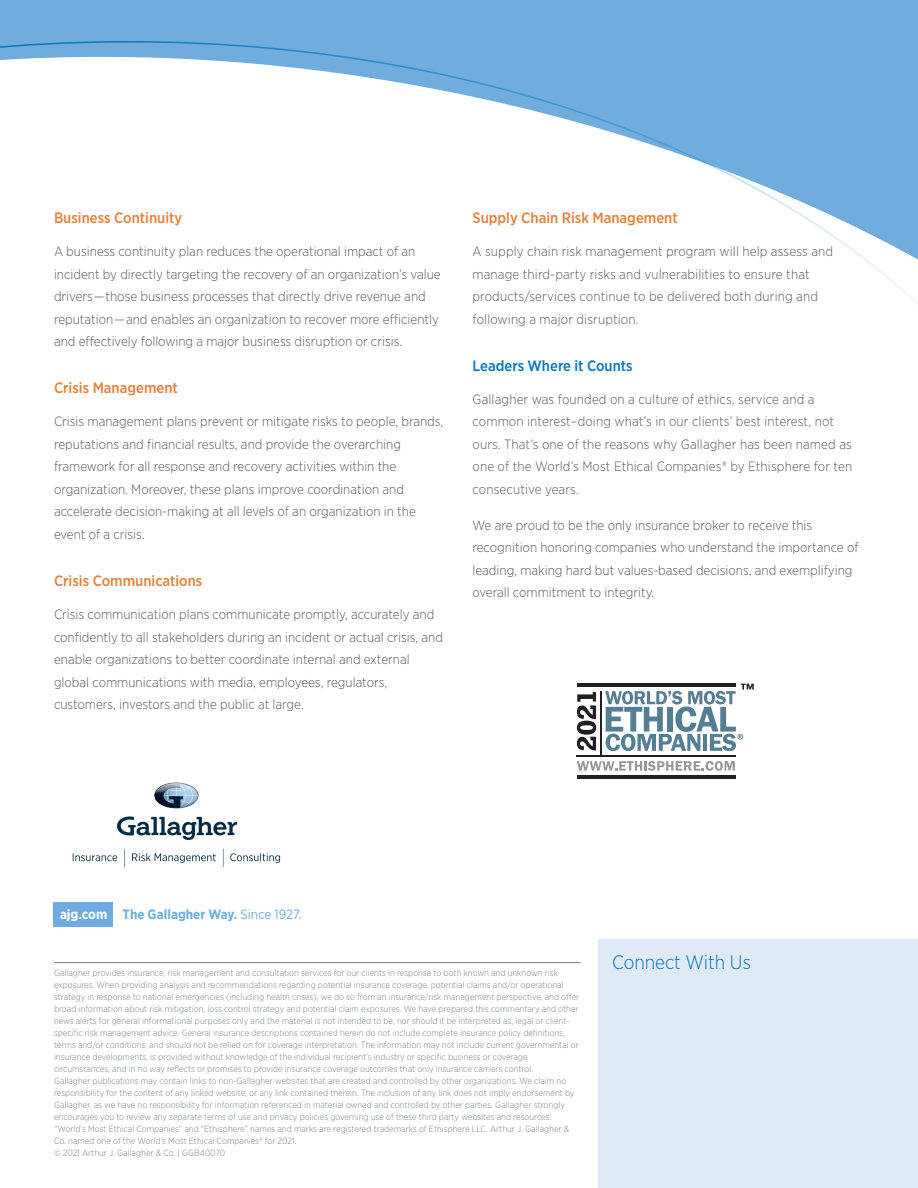
<style>
.page{position:relative;width:918px;height:1188px;background:#fff}
.page>*{position:absolute;margin:0;border:0;box-sizing:border-box;transform-origin:0 0}
.Let_s_Get_In_Touch{font:300 19.5px "Gotham Narrow";color:#0075bc}
.Subheader_1_ORANGE{font:500 15px "Gotham Narrow";color:#e37f3a}
.Subheader_1_BLUE{font:500 15px "Gotham Narrow";color:#0075bc}
.Body_Text{font:300 13.5px/22.5px "Gotham Narrow";color:#58595b}
.Website_Phone_number{font:700 13.5px "Gotham Narrow";color:#70adde}
.Disclaimer{font:300 9px/12px "Gotham Narrow";color:#7c8281}
.s1{color:#fff}
.s2{font-weight:400}
</style>
<div class="page">
<div style="left:0;top:0;width:918px;height:40px;background:#70adde"></div>
<svg style="left:0;top:40px;width:918px;height:265px"></svg>
<div style="left:599px;top:940px;width:319px;height:248px;background:#dfe9f7"></div>
<div style="left:53px;top:903px;width:60px;height:24px;background:#70adde"></div>
<hr style="left:54px;top:962px;width:526px;height:1px;background:#7c8281">
<hr style="left:600px;top:691px;width:2px;height:65px;background:#231f20">
<svg style="left:577px;top:761px;width:158px;height:10px"></svg>
<hr style="left:577px;top:755px;width:159px;height:2px;background:#231f20">
<hr style="left:577px;top:683px;width:159px;height:4px;background:#231f20">
<hr style="left:577px;top:775px;width:159px;height:4px;background:#231f20">
<svg style="left:605px;top:684px;width:149px;height:67px"></svg>
<svg style="left:577px;top:692px;width:19px;height:58px"></svg>
<img style="left:154px;top:782px;width:27px;height:26px">
<svg style="left:181px;top:805px;width:10px;height:3px"></svg>
<svg style="left:117px;top:817px;width:120px;height:23px"></svg>
<svg style="left:73px;top:853px;width:44px;height:8px"></svg>
<svg style="left:132px;top:853px;width:84px;height:10px"></svg>
<svg style="left:230px;top:853px;width:50px;height:10px"></svg>
<svg style="left:223px;top:849px;width:1px;height:18px"></svg>
<svg style="left:124px;top:849px;width:1px;height:18px"></svg>
<p class="Subheader_1_ORANGE" style="left:54px;top:208px;width:130px">Business Continuity</p>
<p class="Body_Text" style="left:54px;top:240px;width:388px">A business continuity plan reduces the operational impact of an incident by directly targeting the recovery of an organization’s value drivers — those business processes that directly drive revenue and reputation — and enables an organization to recover more efficiently and effectively following a major business disruption or crisis.</p>
<p class="Subheader_1_ORANGE" style="left:54px;top:378px;width:125px">Crisis Management</p>
<p class="Body_Text" style="left:54px;top:410px;width:391px">Crisis management plans prevent or mitigate risks to people, brands, reputations and financial results, and provide the overarching framework for all response and recovery activities within the organization. Moreover, these plans improve coordination and accelerate decision-making at all levels of an organization in the event of a crisis.</p>
<p class="Subheader_1_ORANGE" style="left:54px;top:571px;width:150px">Crisis Communications</p>
<p class="Body_Text" style="left:54px;top:603px;width:391px">Crisis communication plans communicate promptly, accurately and confidently to all stakeholders during an incident or actual crisis, and enable organizations to better coordinate internal and external global communications with media, employees, regulators, customers, investors and the public at large.</p>
<p class="Subheader_1_ORANGE" style="left:472px;top:208px;width:207px">Supply Chain Risk Management</p>
<p class="Body_Text" style="left:472px;top:240px;width:362px">A supply chain risk management program will help assess and manage third-party risks and vulnerabilities to ensure that products/services continue to be delivered both during and following a major disruption.</p>
<p class="Subheader_1_BLUE" style="left:472px;top:356px;width:162px">Leaders Where it Counts</p>
<p class="Body_Text" style="left:472px;top:388px;width:381px">Gallagher was founded on a culture of ethics, service and a common interest–doing what’s in our clients’ best interest, not ours. That’s one of the reasons why Gallagher has been named as one of the World’s Most Ethical Companies® by Ethisphere for ten consecutive years.</p>
<p class="Body_Text" style="left:472px;top:514px;width:388px">We are proud to be the only insurance broker to receive this recognition honoring companies who understand the importance of leading, making hard but values-based decisions, and exemplifying overall commitment to integrity.</p>
<p class="Website_Phone_number" style="left:60px;top:906px;width:243px"><span class="s1">ajg.com</span> The Gallagher Way. <span class="s2">Since 1927.</span></p>
<p class="Disclaimer" style="left:54px;top:967px;width:527px">Gallagher provides insurance, risk management and consultation services for our clients in response to both known and unknown risk exposures. When providing analysis and recommendations regarding potential insurance coverage, potential claims and/or operational strategy in response to national emergencies (including health crises), we do so from an insurance/risk management perspective, and offer broad information about risk mitigation, loss control strategy and potential claim exposures. We have prepared this commentary and other news alerts for general informational purposes only and the material is not intended to be, nor should it be interpreted as, legal or client&shy;specific risk management advice. General insurance descriptions contained herein do not include complete insurance policy definitions, terms and/or conditions, and should not be relied on for coverage interpretation. The information may not include current governmental or insurance developments, is provided without knowledge of the individual recipient’s industry or specific business or coverage circumstances, and in no way reflects or promises to provide insurance coverage outcomes that only insurance carriers control.<br>Gallagher publications may contain links to non-Gallagher websites that are created and controlled by other organizations. We claim no responsibility for the content of any linked website, or any link contained therein. The inclusion of any link does not imply endorsement by Gallagher, as we have no responsibility for information referenced in material owned and controlled by other parties. Gallagher strongly encourages you to review any separate terms of use and privacy policies governing use of these third party websites and resources. “World’s Most Ethical Companies” and “Ethisphere” names and marks are registered trademarks of Ethisphere LLC. Arthur J. Gallagher &amp; Co. named one of the World’s Most Ethical Companies® for 2021.<br>© 2021 Arthur J. Gallagher &amp; Co. | GGB40070</p>
<p class="Let_s_Get_In_Touch" style="left:612px;top:950px;width:140px">Connect With Us</p>
</div>
